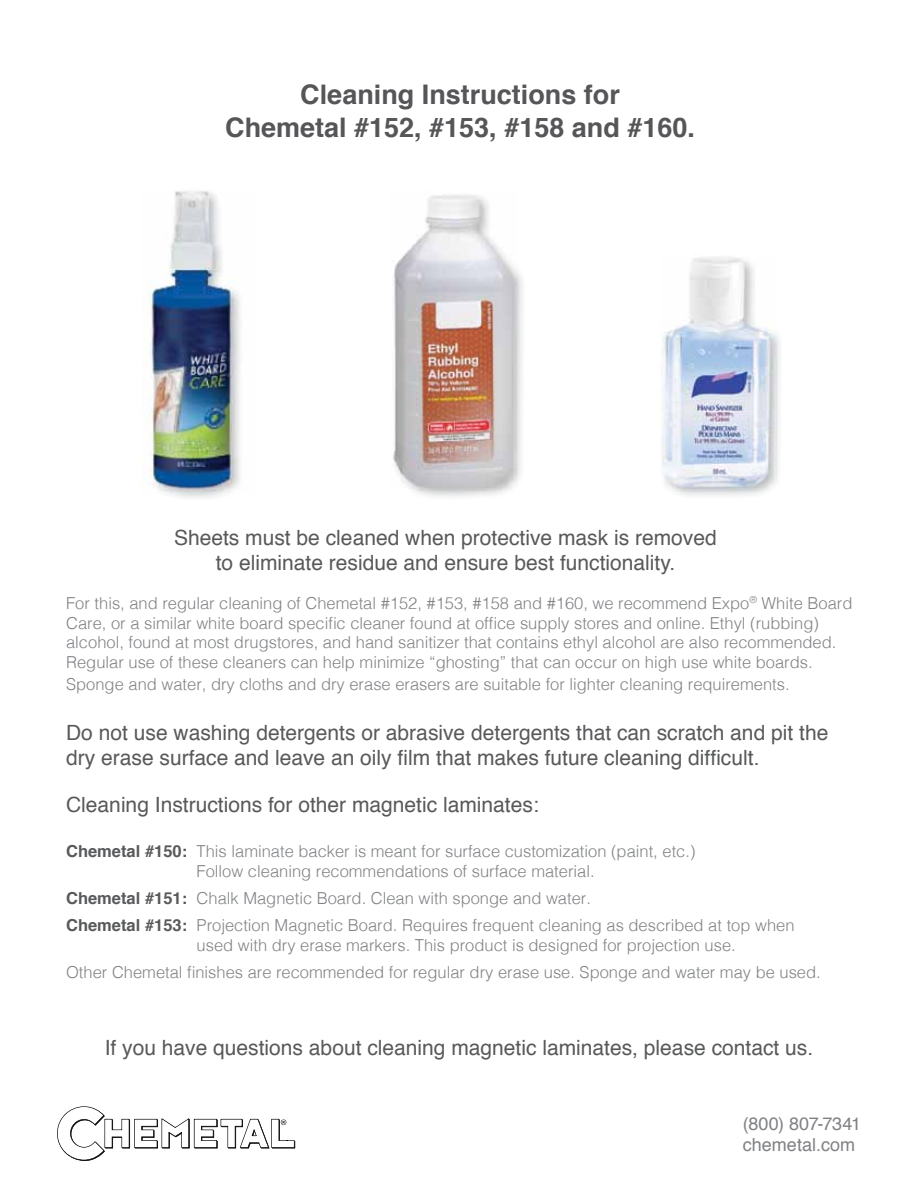
<style>
.page{position:relative;width:918px;height:1188px;background:#fff}
.page>*{position:absolute;margin:0;border:0;box-sizing:border-box;transform-origin:0 0}
.t1{font:700 27px/32.4px "Helvetica";color:#565659;text-align:center}
.t2{font:21px/25.2px "Helvetica";color:#58595b}
.t3{font:18px/21.6px "Helvetica";color:#808285}
.t4{font:300 16.5px/19.8px "Helvetica";color:#808285}
.s1{font-weight:700;color:#58595b}
</style>
<div class="page">
<img style="left:149px;top:191px;width:94px;height:303px">
<img style="left:673px;top:332px;width:107px;height:164px">
<img style="left:661px;top:257px;width:115px;height:233px">
<img style="left:415px;top:269px;width:108px;height:228px">
<img style="left:393px;top:195px;width:123px;height:296px">
<svg style="left:57px;top:1106px;width:238px;height:55px"></svg>
<h1 class="t1" style="left:225px;top:79px;width:471px">Cleaning Instructions for<br>Chemetal #152, #153, #158 and #160.</h1>
<p class="t2" style="left:174px;top:526px;width:544px;text-align:center">Sheets must be cleaned when protective mask is removed to eliminate residue and ensure best functionality.</p>
<p class="t4" style="left:66px;top:592px;width:788px">For this, and regular cleaning of Chemetal #152, #153, #158 and #160, we recommend Expo<sup>®</sup> White Board Care, or a similar white board specific cleaner found at office supply stores and online. Ethyl (rubbing) alcohol, found at most drugstores, and hand sanitizer that contains ethyl alcohol are also recommended.<br>Regular use of these cleaners can help minimize “ghosting” that can occur on high use white boards.</p>
<p class="t4" style="left:66px;top:673px;width:725px">Sponge and water, dry cloths and dry erase erasers are suitable for lighter cleaning requirements.</p>
<p class="t2" style="left:66px;top:721px;width:764px">Do not use washing detergents or abrasive detergents that can scratch and pit the dry erase surface and leave an oily film that makes future cleaning difficult.</p>
<p class="t2" style="left:66px;top:793px;width:474px">Cleaning Instructions for other magnetic laminates:</p>
<p class="t4" style="left:197px;top:840px;width:500px;text-indent:-130px"><span class="s1">Chemetal #150:</span> This laminate backer is meant for surface customization (paint, etc.)<br>Follow cleaning recommendations of surface material.</p>
<p class="t4" style="left:66px;top:883px;width:730px;line-height:27px"><span class="s1">Chemetal #151:</span> Chalk Magnetic Board. Clean with sponge and water.<br><span class="s1">Chemetal #153:</span> Projection Magnetic Board. Requires frequent cleaning as described at top when</p>
<p class="t4" style="left:66px;top:930px;width:756px;line-height:27px;text-indent:130px">used with dry erase markers. This product is designed for projection use.<br>Other Chemetal finishes are recommended for regular dry erase use. Sponge and water may be used.</p>
<p class="t2" style="left:105px;top:1036px;width:710px">If you have questions about cleaning magnetic laminates, please contact us.</p>
<p class="t3" style="left:743px;top:1113px;width:120px">(800) 807-7341 chemetal.com</p>
</div>
